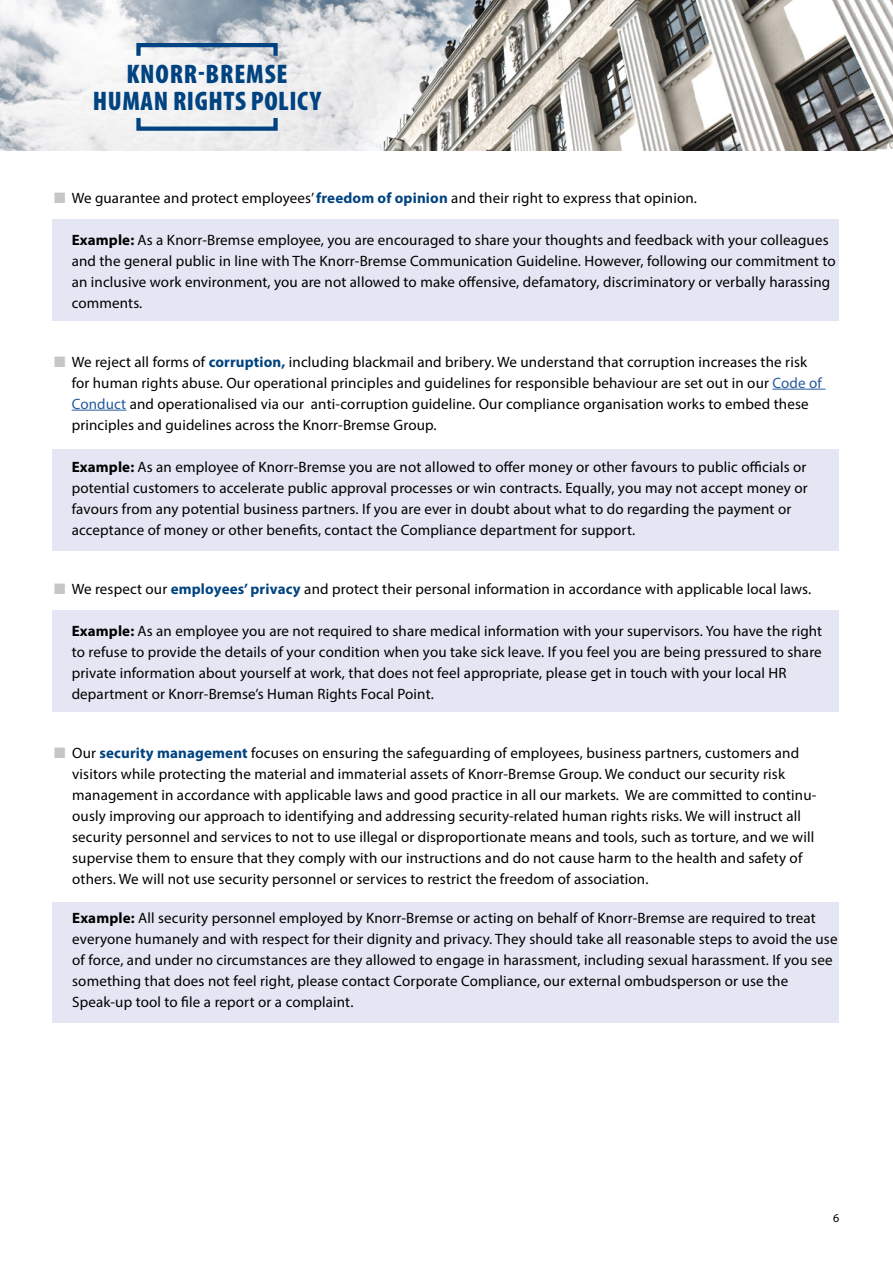
<style>
.page{position:relative;width:893px;height:1263px;background:#fff}
.page>*{position:absolute;margin:0;border:0;box-sizing:border-box;transform-origin:0 0}
.t1{font:900 condensed 27px/27px "Myriad Pro";letter-spacing:.02em;color:#004380;text-align:center}
.t2{font:15px/21px "Myriad Pro";letter-spacing:.01em;color:#000}
.t3{font:12px "Myriad Pro";color:#000}
.s1{color:#c6c6c6}
.s2{font-weight:700;color:#004380}
.s3{font-weight:700}
.s4{color:#275b9b}
</style>
<div class="page">
<div style="left:53px;top:220px;width:786px;height:101px;background:#e4e7f3"></div>
<div style="left:53px;top:902px;width:786px;height:121px;background:#e4e7f3"></div>
<div style="left:53px;top:610px;width:786px;height:102px;background:#e4e7f3"></div>
<div style="left:53px;top:449px;width:786px;height:102px;background:#e4e7f3"></div>
<hr style="left:772px;top:389px;width:53px;height:1px;background:#275b9b">
<hr style="left:72px;top:410px;width:54px;height:1px;background:#275b9b">
<img style="left:0;top:0;width:893px;height:151px">
<div style="left:136px;top:43px;width:142px;height:15px;border:4px solid #004380"></div>
<div style="left:136px;top:116px;width:142px;height:15px;border:4px solid #004380"></div>
<h1 class="t1" style="left:93px;top:59px;width:230px">KNORR-BREMSE<br>HUMAN RIGHTS POLICY</h1>
<p class="t2" style="left:54px;top:187px;width:644px"><span class="s1">■</span> We guarantee and protect employees’ <span class="s2">freedom of opinion</span> and their right to express that opinion.</p>
<p class="t2" style="left:72px;top:229px;width:765px"><span class="s3">Example:</span> As a Knorr-Bremse employee, you are encouraged to share your thoughts and feedback with your colleagues and the general public in line with The Knorr-Bremse Communication Guideline. However, following our commitment to an inclusive work environment, you are not allowed to make offensive, defamatory, discriminatory or verbally harassing comments.</p>
<p class="t2" style="left:72px;top:351px;width:752px;text-indent:-18px"><span class="s1">■</span> We reject all forms of <span class="s2">corruption,</span> including blackmail and bribery. We understand that corruption increases the risk for human rights abuse. Our operational principles and guidelines for responsible behaviour are set out in our <span class="s4">Code of Conduct</span> and operationalised via our anti-corruption guideline. Our compliance organisation works to embed these principles and guidelines across the Knorr-Bremse Group.</p>
<p class="t2" style="left:72px;top:456px;width:737px"><span class="s3">Example:</span> As an employee of Knorr-Bremse you are not allowed to offer money or other favours to public officials or potential customers to accelerate public approval processes or win contracts. Equally, you may not accept money or favours from any potential business partners. If you are ever in doubt about what to do regarding the payment or acceptance of money or other benefits, contact the Compliance department for support.</p>
<p class="t2" style="left:54px;top:578px;width:759px"><span class="s1">■</span> We respect our <span class="s2">employees’ privacy</span> and protect their personal information in accordance with applicable local laws.</p>
<p class="t2" style="left:72px;top:620px;width:752px"><span class="s3">Example:</span> As an employee you are not required to share medical information with your supervisors. You have the right to refuse to provide the details of your condition when you take sick leave. If you feel you are being pressured to share private information about yourself at work, that does not feel appropriate, please get in touch with your local HR department or Knorr-Bremse’s Human Rights Focal Point.</p>
<p class="t2" style="left:72px;top:742px;width:746px;text-indent:-18px"><span class="s1">■</span> Our <span class="s2">security management</span> focuses on ensuring the safeguarding of employees, business partners, customers and visitors while protecting the material and immaterial assets of Knorr-Bremse Group. We conduct our security risk management in accordance with applicable laws and good practice in all our markets. We are committed to continu&shy;ously improving our approach to identifying and addressing security-related human rights risks. We will instruct all security personnel and services to not to use illegal or disproportionate means and tools, such as torture, and we will supervise them to ensure that they comply with our instructions and do not cause harm to the health and safety of others. We will not use security personnel or services to restrict the freedom of association.</p>
<p class="t2" style="left:72px;top:907px;width:767px"><span class="s3">Example:</span> All security personnel employed by Knorr-Bremse or acting on behalf of Knorr-Bremse are required to treat everyone humanely and with respect for their dignity and privacy. They should take all reasonable steps to avoid the use of force, and under no circumstances are they allowed to engage in harassment, including sexual harassment. If you see something that does not feel right, please contact Corporate Compliance, our external ombudsperson or use the Speak-up tool to file a report or a complaint.</p>
<p class="t3" style="left:833px;top:1210px;width:8px">6</p>
</div>
